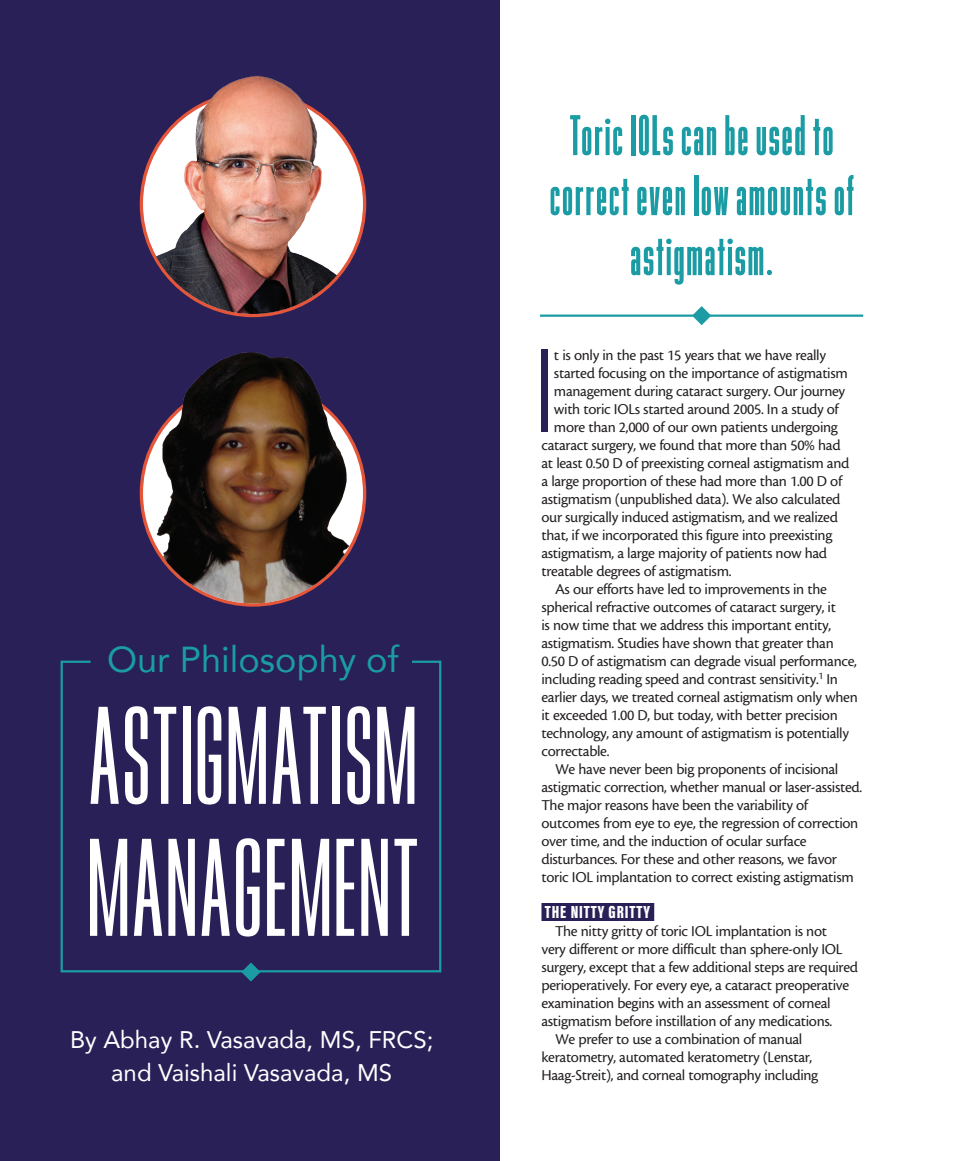
<style>
.page{position:relative;width:972px;height:1161px;background:#fff}
.page>*{position:absolute;margin:0;border:0;box-sizing:border-box;transform-origin:0 0}
.t1{font:145.5px/132px "Bee Three";letter-spacing:.01em;color:#fff}
.body_first{font:123.75px "Bee Three";color:#282057}
.t2{font:60px/60px "Bee Four";letter-spacing:.02em;color:#1b9ca4;text-align:center}
.t3{font:36px "Avenir";color:#1b9ca4}
.t4{font:24px/33px "Avenir";color:#fff;text-align:center}
.subhead{font:900 18px "Acumin Pro Extra Cond";letter-spacing:.05em;color:#fff}
.body{font:15.75px/18px "Cronos MM 408 10";letter-spacing:-.02em;color:#231f20}
.body_first-2{font:15.75px "Cronos MM 408 10";letter-spacing:-.02em;color:#231f20}
</style>
<div class="page">
<div style="left:542px;top:903px;width:112px;height:18px;background:#282057"></div>
<div style="left:0;top:0;width:500px;height:1161px;background:#282057"></div>
<img style="left:142px;top:352px;width:222px;height:251px">
<svg style="left:60px;top:660px;width:382px;height:313px"></svg>
<svg style="left:241px;top:962px;width:20px;height:20px"></svg>
<hr style="left:540px;top:315px;width:323px;height:2px;background:#1b9ca4">
<svg style="left:692px;top:306px;width:19px;height:19px"></svg>
<svg style="left:141px;top:92px;width:224px;height:224px;background:#f9dbd5"></svg>
<img style="left:156px;top:76px;width:192px;height:238px">
<p class="t3" style="left:107px;top:630px;width:293px">Our Philosophy of</p>
<p class="t1" style="left:87px;top:692px;width:333px">ASTIGMATISM<br>MANAGEMENT</p>
<p class="t4" style="left:70px;top:1022px;width:365px">By Abhay R. Vasavada, MS, FRCS; and Vaishali Vasavada, MS</p>
<p class="t2" style="left:549px;top:106px;width:306px">Toric IOLs can be used to correct even low amounts of astigmatism.</p>
<p class="body_first" style="left:539px;top:326px;width:13px">I</p>
<p class="body_first-2" style="left:554px;top:347px;width:274px">t is only in the past 15 years that we have really</p>
<p class="body_first-2" style="left:554px;top:365px;width:295px">started focusing on the importance of astigmatism</p>
<p class="body_first-2" style="left:554px;top:383px;width:293px">management during cataract surgery. Our journey</p>
<p class="body_first-2" style="left:554px;top:401px;width:286px">with toric IOLs started around 2005. In a study of</p>
<p class="body_first-2" style="left:554px;top:419px;width:285px">more than 2,000 of our own patients undergoing</p>
<p class="body_first-2" style="left:542px;top:437px;width:301px">cataract surgery, we found that more than 50% had</p>
<p class="body_first-2" style="left:542px;top:455px;width:309px">at least 0.50 D of preexisting corneal astigmatism and</p>
<p class="body_first-2" style="left:542px;top:473px;width:302px">a large proportion of these had more than 1.00 D of</p>
<p class="body_first-2" style="left:542px;top:491px;width:300px">astigmatism (unpublished data). We also calculated</p>
<p class="body_first-2" style="left:542px;top:509px;width:298px">our surgically induced astigmatism, and we realized</p>
<p class="body_first-2" style="left:542px;top:527px;width:292px">that, if we incorporated this figure into preexisting</p>
<p class="body_first-2" style="left:542px;top:545px;width:287px">astigmatism, a large majority of patients now had</p>
<p class="body_first-2" style="left:542px;top:563px;width:192px">treatable degrees of astigmatism.</p>
<p class="body" style="left:542px;top:580px;width:318px;text-indent:14px">As our efforts have led to improvements in the spherical refractive outcomes of cataract surgery, it<br>is now time that we address this important entity, astigmatism. Studies have shown that greater than 0.50 D of astigmatism can degrade visual performance, including reading speed and contrast sensitivity.<sup>1</sup> In earlier days, we treated corneal astigmatism only when it exceeded 1.00 D, but today, with better precision technology, any amount of astigmatism is potentially correctable.</p>
<p class="body" style="left:542px;top:760px;width:322px;text-indent:14px">We have never been big proponents of incisional astigmatic correction, whether manual or laser-assisted.<br>The major reasons have been the variability of outcomes from eye to eye, the regression of correction over time, and the induction of ocular surface disturbances. For these and other reasons, we favor toric IOL implantation to correct existing astigmatism</p>
<p class="subhead" style="left:545px;top:901px;width:106px">THE NITTY GRITTY</p>
<p class="body" style="left:542px;top:922px;width:318px;text-indent:14px">The nitty gritty of toric IOL implantation is not<br>very different or more difficult than sphere-only IOL surgery, except that a few additional steps are required perioperatively. For every eye, a cataract preoperative examination begins with an assessment of corneal astigmatism before instillation of any medications.</p>
<p class="body" style="left:542px;top:1030px;width:278px;text-align:center">We prefer to use a combination of manual keratometry, automated keratometry (Lenstar,<br>Haag-Streit), and corneal tomography including</p>
</div>
